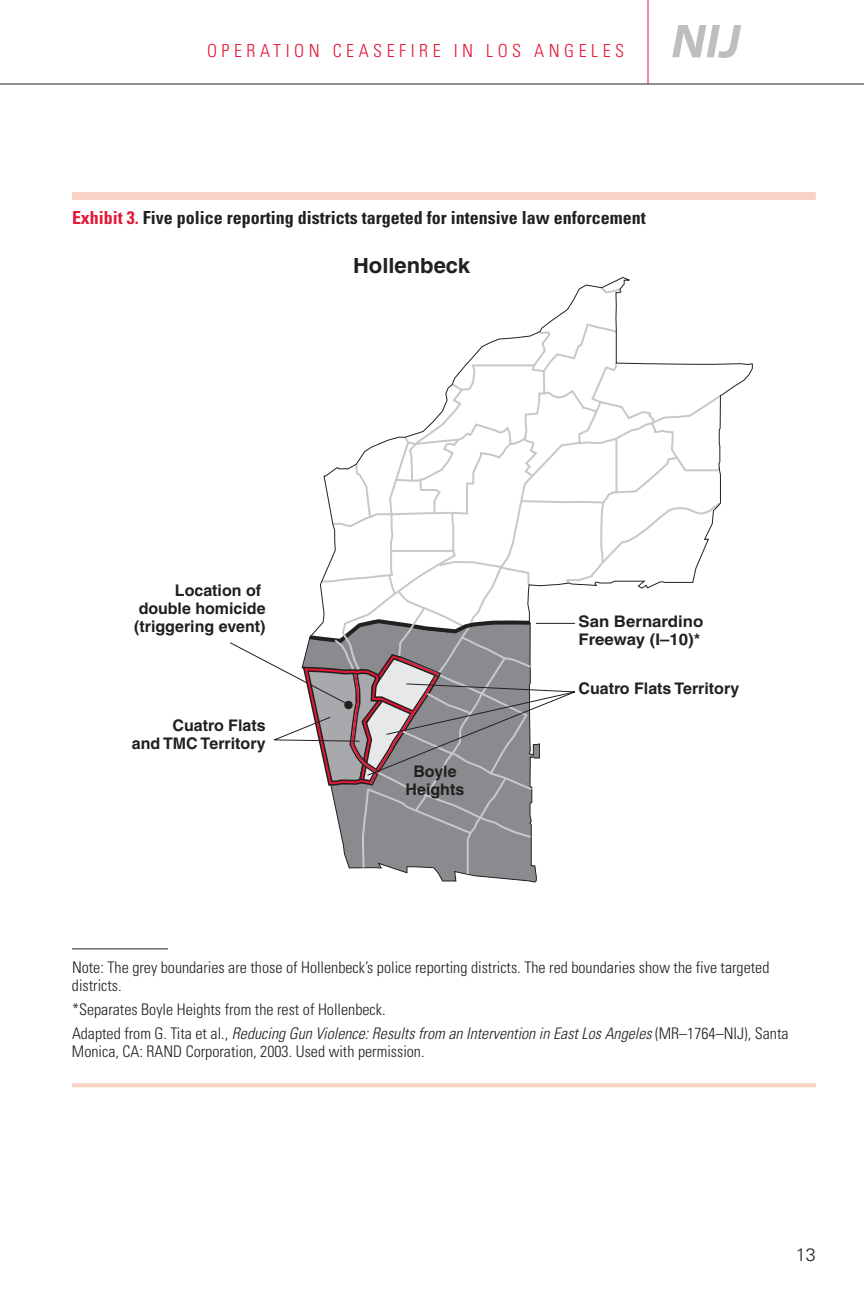
<style>
.page{position:relative;width:864px;height:1296px;background:#fff}
.page>*{position:absolute;margin:0;border:0;box-sizing:border-box;transform-origin:0 0}
.t1{font:700 22px "Helvetica";color:#231f1f}
.t2{font:700 condensed 18px "Univers";color:#231f1f}
.t3{font:300 condensed 18px "Univers";letter-spacing:.25em;color:#e31736}
.t4{font:300 18px "Univers";color:#231f1f}
.t5{font:300 condensed 16px/18px "Univers";color:#231f1f}
.t6{font:700 16px/18px "Helvetica";color:#231f1f;text-align:right}
.t7{font:700 16px/18px "Helvetica";color:#231f1f;scale:1.05 1}
.s1{color:#e31736}
.s2{font-style:italic}
</style>
<div class="page">
<hr style="left:0;top:84px;width:864px;height:1px;background:#231f1f">
<hr style="left:648px;top:0;width:1px;height:84px;background:#e31736">
<div style="left:72px;top:192px;width:744px;height:8px;background:#f9d1c5"></div>
<svg style="left:72px;top:1083px;width:744px;height:4px;fill:#f9d1c5"></svg>
<hr style="left:72px;top:948px;width:96px;height:1px;background:#231f1f">
<svg style="left:672px;top:25px;width:69px;height:33px"></svg>
<svg style="left:439px;top:876px;width:98px;height:6px"></svg>
<svg style="left:319px;top:277px;width:434px;height:312px"></svg>
<svg style="left:230px;top:589px;width:345px;height:287px"></svg>
<p class="t3" style="left:207px;top:44px;width:419px">OPERA TION CEASEFIRE IN LOS ANGELES</p>
<p class="t2" style="left:72px;top:211px;width:575px"><span class="s1">Exhibit 3.</span> Five police reporting districts targeted for intensive law enforcement</p>
<p class="t1" style="left:353px;top:257px;width:118px">Hollenbeck</p>
<p class="t6" style="left:175px;top:583px;width:88px">Location of</p>
<p class="t6" style="left:134px;top:601px;width:133px;text-align:left">double homicide (triggering event)</p>
<p class="t6" style="left:132px;top:718px;width:135px">Cuatro Flats<br>and TMC Territory</p>
<p class="t6" style="left:413px;top:764px;width:45px">Boyle</p>
<p class="t6" style="left:406px;top:782px;width:60px">Heights</p>
<p class="t7" style="left:579px;top:614px;width:120px">San Bernardino<br>Freeway (I–10)*</p>
<p class="t6" style="left:579px;top:681px;width:162px">Cuatro Flats Territory</p>
<p class="t5" style="left:72px;top:960px;width:699px">Note: The grey boundaries are those of Hollenbeck’s police reporting districts. The red boundaries show the five targeted districts.</p>
<p class="t5" style="left:72px;top:1002px;width:315px">*Separates Boyle Heights from the rest of Hollenbeck.</p>
<p class="t5" style="left:72px;top:1026px;width:718px">Adapted from G. Tita et al., <span class="s2">Reducing Gun Violence: Results from an Intervention in East Los Angeles</span> (MR–1764–NIJ), Santa<br>Monica, CA: RAND Corporation, 2003. Used with permission.</p>
<p class="t4" style="left:796px;top:1248px;width:22px">13</p>
</div>
